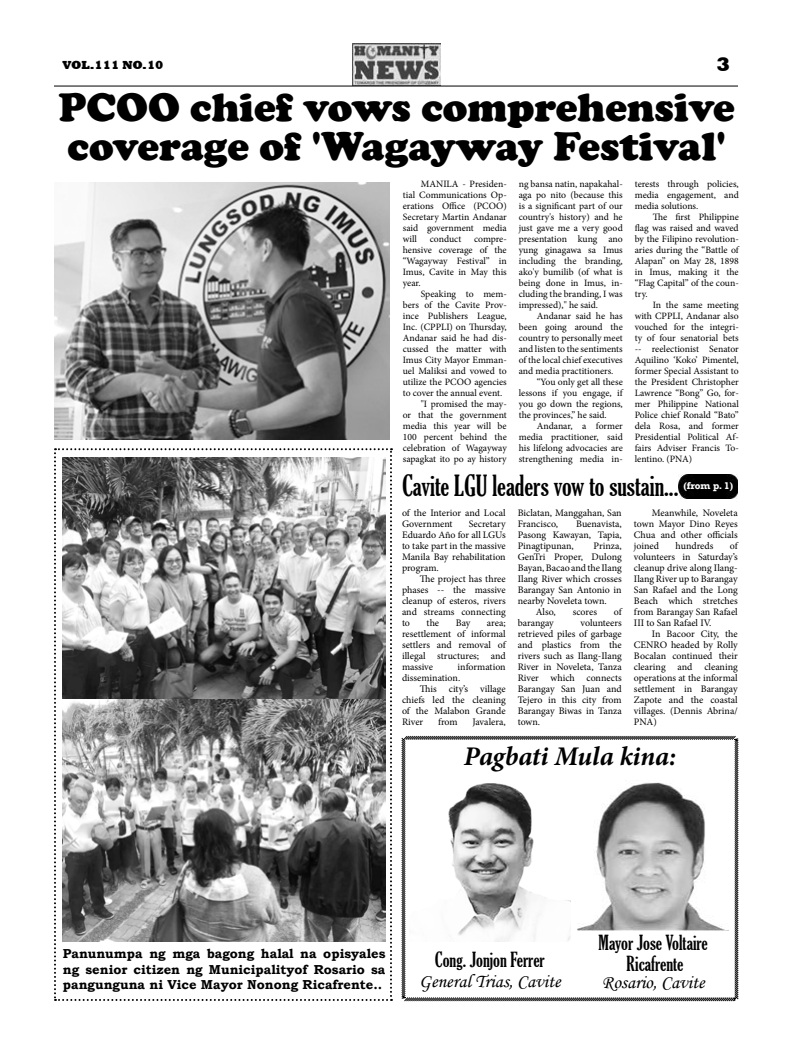
<style>
.page{position:relative;width:792px;height:1044px;background:#fff}
.page>*{position:absolute;margin:0;border:0;box-sizing:border-box;transform-origin:0 0}
.t1{font:900 41px/39px "Cooper";color:#000}
.t2{font:extra-condensed 28px "Gloucester";color:#000}
.t3{font:italic 700 27px "Minion Pro";letter-spacing:-.005em;color:#000}
.t4{font:extra-condensed 20px/21px "Gloucester";color:#000;text-align:center}
.t5{font:800 20px "Rockwell";color:#000}
.t6{font:19px "Monotype Corsiva";color:#000}
.t7{font:700 13px/15.6px "Bookman Old Style";color:#000;text-align:justify}
.t8{font:800 12px "Rockwell";color:#000}
.t9{font:700 10px "Rockwell";color:#fff}
.t10{font:9.9px/11px "Minion Pro";letter-spacing:-.005em;color:#000;text-align:justify}
.t11{font:9.7px/11px "Minion Pro";color:#000;text-align:justify}
</style>
<div class="page">
<img style="left:352px;top:44px;width:88px;height:41px">
<hr style="left:54px;top:86px;width:684px;height:1px;background:#000">
<svg style="left:401px;top:735px;width:338px;height:267px"></svg>
<img style="left:679px;top:475px;width:59px;height:23px">
<img style="left:409px;top:780px;width:162px;height:162px">
<img style="left:54px;top:182px;width:336px;height:258px">
<img style="left:578px;top:780px;width:151px;height:150px">
<svg style="left:54px;top:448px;width:338px;height:553px"></svg>
<p class="t8" style="left:62px;top:58px;width:103px">VOL.111 NO.10</p>
<h3 class="t5" style="left:716px;top:53px;width:15px">3</h3>
<h1 class="t1" style="left:58px;top:88px;width:678px">PCOO chief vows comprehensive coverage of 'Wagayway Festival'</h1>
<p class="t11" style="left:403px;top:179px;width:106px;text-indent:18px">MANILA - Presiden&shy;tial Communications Op&shy;erations Office (PCOO)<br>Secretary Martin Andanar said government media will</p>
<p class="t11" style="left:519px;top:179px;width:106px">ng bansa natin, napakahal&shy;aga po nito (because this is a significant part of our country's history) and he just gave me a very good presentation kung ano yung ginagawa sa Imus including the branding, ako'y bumilib (of what is being done in Imus, in&shy;cluding the branding, I was impressed)," he said.</p>
<p class="t11" style="left:537px;top:311px;width:87px">Andanar said he has</p>
<p class="t11" style="left:519px;top:322px;width:106px">been going around the</p>
<p class="t11" style="left:519px;top:333px;width:106px">country to personally meet</p>
<p class="t11" style="left:519px;top:344px;width:105px">and listen to the sentiments</p>
<p class="t11" style="left:519px;top:355px;width:105px">of the local chief executives</p>
<p class="t11" style="left:519px;top:366px;width:96px">and media practitioners.</p>
<p class="t11" style="left:537px;top:377px;width:88px">“You only get all these</p>
<p class="t11" style="left:519px;top:388px;width:105px">lessons if you engage, if</p>
<p class="t11" style="left:519px;top:399px;width:106px">you go down the regions,</p>
<p class="t11" style="left:519px;top:410px;width:89px">the provinces,” he said.</p>
<p class="t11" style="left:537px;top:421px;width:88px">Andanar, a former</p>
<p class="t11" style="left:519px;top:432px;width:106px">media practitioner, said</p>
<p class="t11" style="left:519px;top:443px;width:106px">his lifelong advocacies are</p>
<p class="t11" style="left:519px;top:454px;width:106px">strengthening media in-</p>
<p class="t11" style="left:635px;top:179px;width:106px">terests through policies, media engagement, and media solutions.</p>
<p class="t11" style="left:635px;top:212px;width:106px;text-indent:18px">The first Philippine flag was raised and waved by the Filipino revolution&shy;aries during the “Battle of Alapan” on May 28, 1898 in Imus, making it the “Flag Capital” of the coun&shy;try.</p>
<p class="t11" style="left:635px;top:300px;width:106px;text-indent:18px">In the same meeting with CPPLI, Andanar also vouched for the integri&shy;ty of four senatorial bets -- reelectionist Senator Aquilino ‘Koko’ Pimentel, former Special Assistant to the President Christopher Lawrence “Bong” Go, for&shy;mer Philippine National Police chief Ronald “Bato” dela Rosa, and former Presidential Political Af&shy;fairs Adviser Francis To&shy;lentino. (PNA)</p>
<p class="t11" style="left:430px;top:234px;width:33px">conduct</p>
<p class="t11" style="left:403px;top:234px;width:106px;text-indent:71px">compre&shy;hensive coverage of the “Wagayway Festival” in Imus, Cavite in May this year.</p>
<p class="t11" style="left:421px;top:289px;width:87px">Speaking to mem-</p>
<p class="t11" style="left:403px;top:300px;width:106px">bers of the Cavite Prov-</p>
<p class="t11" style="left:403px;top:311px;width:106px">ince Publishers League,</p>
<p class="t11" style="left:403px;top:322px;width:106px">Inc. (CPPLI) on Thursday,</p>
<p class="t11" style="left:403px;top:333px;width:106px">Andanar said he had dis-</p>
<p class="t11" style="left:403px;top:344px;width:106px">cussed the matter with</p>
<p class="t11" style="left:403px;top:355px;width:106px">Imus City Mayor Emman-</p>
<p class="t11" style="left:403px;top:366px;width:106px">uel Maliksi and vowed to</p>
<p class="t11" style="left:403px;top:377px;width:106px">utilize the PCOO agencies</p>
<p class="t11" style="left:403px;top:388px;width:101px">to cover the annual event.</p>
<p class="t11" style="left:421px;top:399px;width:87px">"I promised the may-</p>
<p class="t11" style="left:403px;top:410px;width:106px">or that the government</p>
<p class="t11" style="left:403px;top:421px;width:105px">media this year will be</p>
<p class="t11" style="left:403px;top:432px;width:106px">100 percent behind the</p>
<p class="t11" style="left:403px;top:443px;width:106px">celebration of Wagayway</p>
<p class="t11" style="left:403px;top:454px;width:105px">sapagkat ito po ay history</p>
<h2 class="t2" style="left:402px;top:469px;width:278px">Cavite LGU leaders vow to sustain...</h2>
<p class="t9" style="left:683px;top:480px;width:51px">(from p. 1)</p>
<p class="t10" style="left:402px;top:508px;width:105px">of the Interior and Local<br>Government</p>
<p class="t10" style="left:518px;top:508px;width:106px">Biclatan, Manggahan, San<br>Francisco,</p>
<p class="t10" style="left:634px;top:508px;width:105px;text-indent:18px">Meanwhile, Noveleta town Mayor Dino Reyes Chua and other officials joined</p>
<p class="t10" style="left:402px;top:519px;width:105px;text-indent:67px">Secretary Eduardo Año for all LGUs to take part in the massive Manila Bay rehabilitation program.</p>
<p class="t10" style="left:402px;top:574px;width:105px;text-indent:18px">The project has three phases -- the massive cleanup of esteros, rivers and streams connecting to</p>
<p class="t10" style="left:518px;top:519px;width:105px;text-indent:58px">Buenavista, Pasong Kawayan, Tapia, Pinagtipunan,</p>
<p class="t10" style="left:634px;top:541px;width:105px;text-indent:96px">of volunteers in Saturday’s cleanup drive along Ilang-Ilang River up to Barangay San Rafael and the Long Beach which stretches from Barangay San Rafael III to San Rafael IV.</p>
<p class="t10" style="left:634px;top:629px;width:105px;text-indent:18px">In Bacoor City, the CENRO headed by Rolly Bocalan continued their clearing and cleaning operations at the informal settlement in Barangay Zapote and the coastal villages. (Dennis Abrina/ PNA)</p>
<p class="t10" style="left:676px;top:541px;width:39px">hundreds</p>
<p class="t10" style="left:594px;top:541px;width:30px">Prinza,</p>
<p class="t10" style="left:518px;top:552px;width:105px">GenTri Proper, Dulong</p>
<p class="t10" style="left:518px;top:563px;width:106px">Bayan, Bacao and the Ilang</p>
<p class="t10" style="left:518px;top:574px;width:106px">Ilang River which crosses</p>
<p class="t10" style="left:518px;top:585px;width:106px">Barangay San Antonio in</p>
<p class="t10" style="left:518px;top:596px;width:91px">nearby Noveleta town.</p>
<p class="t10" style="left:536px;top:607px;width:22px">Also,</p>
<p class="t10" style="left:573px;top:607px;width:26px">scores</p>
<p class="t10" style="left:614px;top:607px;width:9px">of</p>
<p class="t10" style="left:518px;top:618px;width:38px">barangay</p>
<p class="t10" style="left:427px;top:618px;width:14px">the</p>
<p class="t10" style="left:456px;top:618px;width:16px">Bay</p>
<p class="t10" style="left:518px;top:618px;width:106px;text-indent:63px">volunteers retrieved piles of garbage and plastics from the rivers such as Ilang-Ilang River in Noveleta, Tanza River which connects Barangay San Juan and Tejero in this city from Barangay Biwas in Tanza town.</p>
<p class="t10" style="left:402px;top:618px;width:105px;text-indent:85px">area; resettlement of informal settlers and removal of illegal structures; and massive</p>
<p class="t10" style="left:402px;top:662px;width:105px;text-indent:56px">information dissemination.</p>
<p class="t10" style="left:402px;top:684px;width:105px;text-indent:18px">This city’s village chiefs led the cleaning of the Malabon Grande River</p>
<p class="t10" style="left:438px;top:717px;width:21px">from</p>
<p class="t10" style="left:472px;top:717px;width:35px">Javalera,</p>
<h3 class="t3" style="left:464px;top:737px;width:214px">Pagbati Mula kina:</h3>
<h3 class="t7" style="left:63px;top:946px;width:324px">Panunumpa ng mga bagong halal na opisyales ng senior citizen ng Municipalityof Rosario sa pangunguna ni Vice Mayor Nonong Ricafrente..</h3>
<h3 class="t4" style="left:435px;top:949px;width:112px">Cong. Jonjon Ferrer</h3>
<h3 class="t6" style="left:419px;top:970px;width:143px">General Trias, Cavite</h3>
<h3 class="t4" style="left:599px;top:932px;width:111px">Mayor Jose Voltaire<br>Ricafrente</h3>
<h3 class="t6" style="left:602px;top:970px;width:104px">Rosario, Cavite</h3>
</div>
